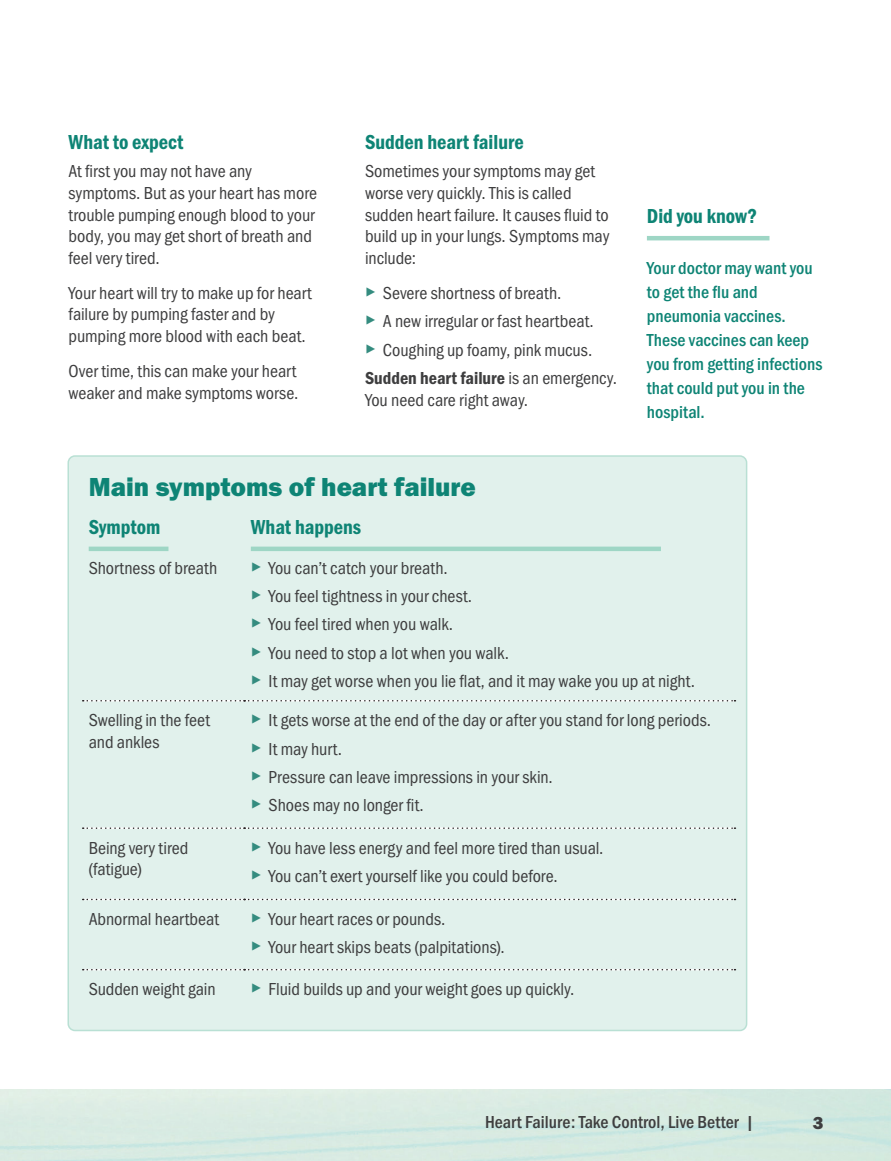
<style>
.page{position:relative;width:891px;height:1161px;background:#fff}
.page>*{position:absolute;margin:0;border:0;box-sizing:border-box;transform-origin:0 0}
.h2_-_Subhead{font:27px "Franklin Gothic URW Hea";color:#0e8475}
.h3_-_Subhead_-_Body{font:21px "Franklin Gothic URW Con Dem";color:#0e8475}
.Sidebar_-_Subhead_h4{font:21px "Franklin Gothic URW Con Dem";color:#0e8475}
.Body{font:18px/21.6px "Franklin Gothic URW Cond";letter-spacing:-.005em;color:#3e3e3f}
.Sidebar_-_Body{font:500 18px/24px "Franklin Gothic URW Cond";color:#0e8475}
.t1{font:500 18px "Franklin Gothic URW Cond";color:#3e3e3f}
.t2{font:18px "Franklin Gothic URW Hea";color:#3e3e3f}
.s1{font-family:"Franklin Gothic URW Hea";font-size:21px;color:#348c7f}
.s2{font-family:"Franklin Gothic URW Con Dem"}
</style>
<div class="page">
<div style="left:68px;top:456px;width:679px;height:574px;background:#e1f1ec;border-radius:7px"></div>
<svg style="left:83px;top:700px;width:652px;height:2px"></svg>
<svg style="left:83px;top:827px;width:652px;height:2px"></svg>
<svg style="left:83px;top:899px;width:652px;height:1px"></svg>
<svg style="left:83px;top:969px;width:652px;height:1px"></svg>
<hr style="left:89px;top:547px;width:79px;height:4px;background:#9ed6c5">
<hr style="left:251px;top:547px;width:410px;height:4px;background:#9ed6c5">
<hr style="left:647px;top:236px;width:123px;height:4px;background:#9ed6c5">
<p class="h3_-_Subhead_-_Body" style="left:69px;top:128px;width:116px">What to expect</p>
<p class="Body" style="left:69px;top:159px;width:250px">At first you may not have any symptoms. But as your heart has more trouble pumping enough blood to your body, you may get short of breath and feel very tired.</p>
<p class="Body" style="left:69px;top:281px;width:245px">Your heart will try to make up for heart failure by pumping faster and by pumping more blood with each beat.</p>
<p class="Body" style="left:69px;top:359px;width:231px">Over time, this can make your heart weaker and make symptoms worse.</p>
<p class="h3_-_Subhead_-_Body" style="left:365px;top:128px;width:160px">Sudden heart failure</p>
<p class="Body" style="left:365px;top:159px;width:246px">Sometimes your symptoms may get worse very quickly. This is called sudden heart failure. It causes fluid to build up in your lungs. Symptoms may include:</p>
<p class="Body" style="left:365px;top:281px;width:198px"><span class="s1">▸</span> Severe shortness of breath.</p>
<p class="Body" style="left:365px;top:309px;width:230px"><span class="s1">▸</span> A new irregular or fast heartbeat.</p>
<p class="Body" style="left:365px;top:338px;width:229px"><span class="s1">▸</span> Coughing up foamy, pink mucus.</p>
<p class="Body" style="left:365px;top:366px;width:253px"><span class="s2">Sudden heart failure</span> is an emergency.<br>You need care right away.</p>
<p class="Sidebar_-_Subhead_h4" style="left:647px;top:202px;width:112px">Did you know?</p>
<p class="Sidebar_-_Body" style="left:647px;top:255px;width:177px">Your doctor may want you to get the flu and pneumonia vaccines.<br>These vaccines can keep you from getting infections that could put you in the hospital.</p>
<p class="h2_-_Subhead" style="left:89px;top:469px;width:389px">Main symptoms of heart failure</p>
<p class="Sidebar_-_Subhead_h4" style="left:89px;top:513px;width:73px">Symptom</p>
<p class="Sidebar_-_Subhead_h4" style="left:251px;top:513px;width:112px">What happens</p>
<p class="Body" style="left:89px;top:556px;width:130px">Shortness of breath</p>
<p class="Body" style="left:251px;top:556px;width:198px"><span class="s1">▸</span> You can’t catch your breath.</p>
<p class="Body" style="left:251px;top:584px;width:223px"><span class="s1">▸</span> You feel tightness in your chest.</p>
<p class="Body" style="left:251px;top:612px;width:204px"><span class="s1">▸</span> You feel tired when you walk.</p>
<p class="Body" style="left:251px;top:641px;width:260px"><span class="s1">▸</span> You need to stop a lot when you walk.</p>
<p class="Body" style="left:251px;top:669px;width:446px"><span class="s1">▸</span> It may get worse when you lie flat, and it may wake you up at night.</p>
<p class="Body" style="left:89px;top:708px;width:123px">Swelling in the feet and ankles</p>
<p class="Body" style="left:251px;top:708px;width:462px"><span class="s1">▸</span> It gets worse at the end of the day or after you stand for long periods.</p>
<p class="Body" style="left:251px;top:737px;width:93px"><span class="s1">▸</span> It may hurt.</p>
<p class="Body" style="left:251px;top:765px;width:304px"><span class="s1">▸</span> Pressure can leave impressions in your skin.</p>
<p class="Body" style="left:251px;top:793px;width:174px"><span class="s1">▸</span> Shoes may no longer fit.</p>
<p class="Body" style="left:89px;top:836px;width:101px">Being very tired (fatigue)</p>
<p class="Body" style="left:251px;top:836px;width:354px"><span class="s1">▸</span> You have less energy and feel more tired than usual.</p>
<p class="Body" style="left:251px;top:864px;width:308px"><span class="s1">▸</span> You can’t exert yourself like you could before.</p>
<p class="Body" style="left:89px;top:907px;width:132px">Abnormal heartbeat</p>
<p class="Body" style="left:251px;top:907px;width:196px"><span class="s1">▸</span> Your heart races or pounds.</p>
<p class="Body" style="left:251px;top:935px;width:256px"><span class="s1">▸</span> Your heart skips beats (palpitations).</p>
<p class="Body" style="left:89px;top:977px;width:129px">Sudden weight gain</p>
<p class="Body" style="left:251px;top:977px;width:325px"><span class="s1">▸</span> Fluid builds up and your weight goes up quickly.</p>
<p class="t1" style="left:485px;top:1109px;width:271px">Heart Failure: Take Control, Live Better |</p>
<p class="t2" style="left:813px;top:1111px;width:12px">3</p>
</div>
